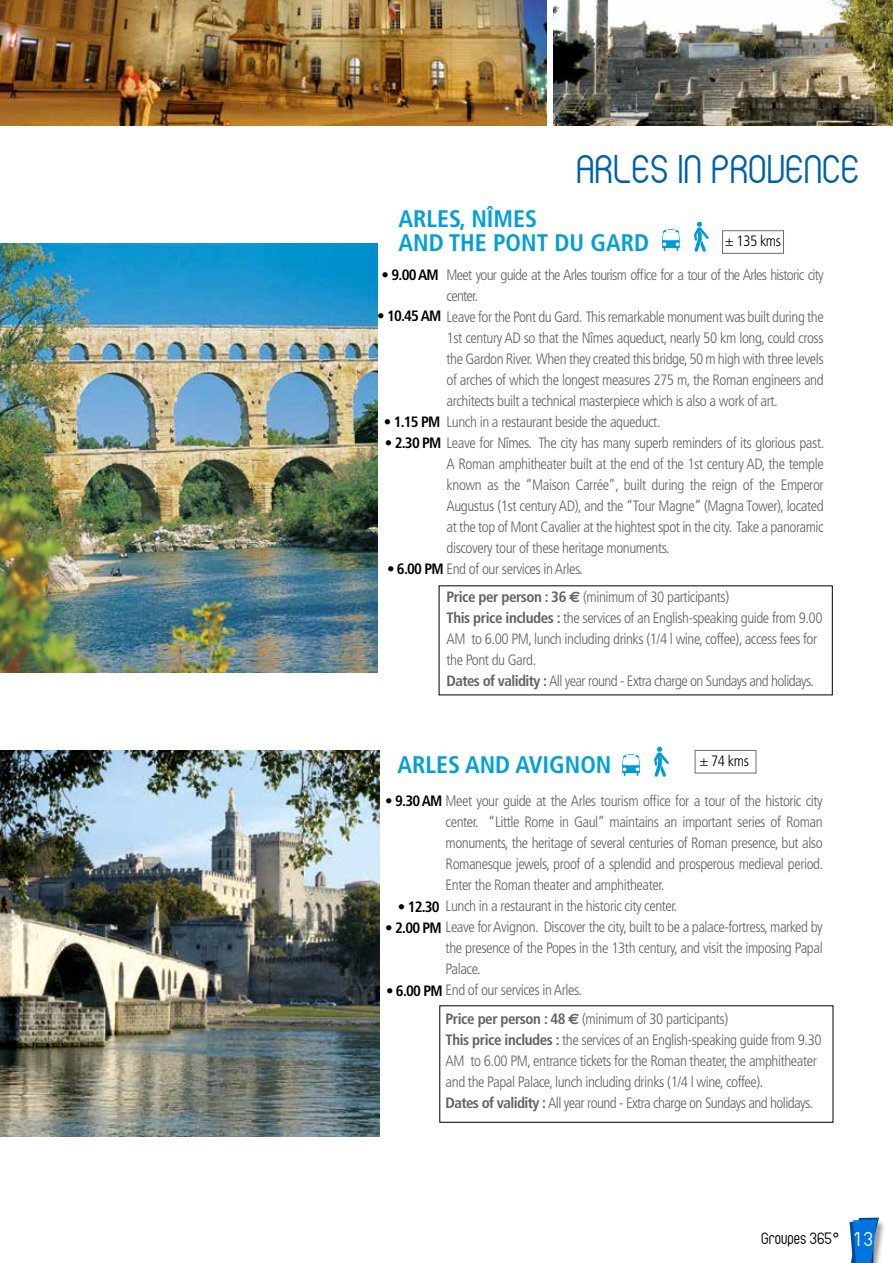
<style>
.page{position:relative;width:893px;height:1263px;background:#fff}
.page>*{position:absolute;margin:0;border:0;box-sizing:border-box;transform-origin:0 0}
.t1{font:33px "Albertino";color:#0060a8}
.t2{font:700 condensed 24px/24px "Frutiger";color:#00a0d7}
.t3{font:300 condensed 15px/21px "Frutiger";letter-spacing:-.03em;color:#626261;text-align:justify}
.t4{font:300 condensed 15px/21px "Frutiger";letter-spacing:-.05em;color:#626261}
.t5{font:300 condensed 15px "Frutiger";letter-spacing:-.03em;color:#000}
.t6{font:700 condensed 15px "Frutiger";color:#000}
.t7{font:13.5px "Albertino";color:#000}
.s1{font-weight:700;color:#000}
.s2{font-weight:700}
.s3{font-family:"Euro Sans";font-weight:700;font-stretch:normal}
.s4{font-size:16.5px;color:#fff}
</style>
<div class="page">
<div style="left:853px;top:1219px;width:33px;height:44px;background:#000;opacity:.4"></div>
<svg style="left:849px;top:1217px;width:30px;height:46px"></svg>
<img style="left:0;top:0;width:546px;height:126px">
<img style="left:553px;top:0;width:340px;height:126px">
<div style="left:722px;top:230px;width:62px;height:24px;border:1px solid #6e6e6e"></div>
<div style="left:695px;top:750px;width:61px;height:23px;border:1px solid #6e6e6e"></div>
<img style="left:0;top:244px;width:377px;height:429px">
<img style="left:0;top:750px;width:379px;height:386px">
<div style="left:439px;top:1005px;width:394px;height:118px;border:1px solid #000"></div>
<svg style="left:621px;top:753px;width:20px;height:24px"></svg>
<svg style="left:654px;top:747px;width:15px;height:30px"></svg>
<svg style="left:661px;top:228px;width:20px;height:24px"></svg>
<svg style="left:694px;top:222px;width:15px;height:30px"></svg>
<h1 class="t1" style="left:576px;top:155px;width:285px">ARLES IN PROVENCE</h1>
<h2 class="t2" style="left:398px;top:206px;width:252px">ARLES, NÎMES<br>AND THE PONT DU GARD</h2>
<p class="t4" style="left:447px;top:264px;width:379px">Meet your guide at the Arles tourism office for a tour of the Arles historic city center.</p>
<p class="t3" style="left:447px;top:306px;width:379px;text-indent:-69px"><span class="s1">• 10.45 AM</span> Leave for the Pont du Gard. This remarkable monument was built during the 1st century AD so that the Nîmes aqueduct, nearly 50 km long, could cross the Gardon River. When they created this bridge, 50 m high with three levels of arches of which the longest measures 275 m, the Roman engineers and architects built a technical masterpiece which is also a work of art.</p>
<p class="t3" style="left:384px;top:411px;width:278px"><span class="s1">• 1.15 PM</span> Lunch in a restaurant beside the aqueduct.</p>
<p class="t3" style="left:447px;top:432px;width:379px;text-indent:-62px"><span class="s1">• 2.30 PM</span> Leave for Nîmes. The city has many superb reminders of its glorious past.<br>A Roman amphitheater built at the end of the 1st century AD, the temple known as the “Maison Carrée”, built during the reign of the Emperor Augustus (1st century AD), and the “Tour Magne” (Magna Tower), located at the top of Mont Cavalier at the hightest spot in the city. Take a panoramic discovery tour of these heritage monuments.</p>
<p class="t3" style="left:447px;top:554px;width:284px;line-height:28.5px;text-indent:-60px"><span class="s1">• 6.00 PM</span> End of our services in Arles.<br><span class="s2">Price per person : 36</span> <span class="s3">€</span> (minimum of 30 participants)</p>
<p class="t3" style="left:447px;top:608px;width:377px;text-align:left"><span class="s2">This price includes :</span> the services of an English-speaking guide from 9.00<br>AM to 6.00 PM, lunch including drinks (1/4 l wine, coffee), access fees for the Pont du Gard.<br><span class="s2">Dates of validity :</span> All year round - Extra charge on Sundays and holidays.</p>
<p class="t5" style="left:725px;top:233px;width:58px">± 135 kms</p>
<p class="t6" style="left:382px;top:265px;width:59px">• 9.00 AM</p>
<p class="t5" style="left:699px;top:752px;width:51px">± 74 kms</p>
<h2 class="t2" style="left:397px;top:752px;width:215px">ARLES AND AVIGNON</h2>
<p class="t3" style="left:446px;top:791px;width:379px;text-indent:-60px"><span class="s1">• 9.30 AM</span> Meet your guide at the Arles tourism office for a tour of the historic city center. “Little Rome in Gaul” maintains an important series of Roman monuments, the heritage of several centuries of Roman presence, but also Romanesque jewels, proof of a splendid and prosperous medieval period.<br>Enter the Roman theater and amphitheater.</p>
<p class="t3" style="left:398px;top:896px;width:281px"><span class="s1">• 12.30</span> Lunch in a restaurant in the historic city center.</p>
<p class="t3" style="left:446px;top:917px;width:379px;text-indent:-60px"><span class="s1">• 2.00 PM</span> Leave for Avignon. Discover the city, built to be a palace-fortress, marked by the presence of the Popes in the 13th century, and visit the imposing Papal Palace.</p>
<p class="t3" style="left:446px;top:976px;width:284px;line-height:28.5px;text-indent:-60px"><span class="s1">• 6.00 PM</span> End of our services in Arles.<br><span class="s2">Price per person : 48</span> <span class="s3">€</span> (minimum of 30 participants)</p>
<p class="t3" style="left:446px;top:1029px;width:377px;text-align:left"><span class="s2">This price includes :</span> the services of an English-speaking guide from 9.30<br>AM to 6.00 PM, entrance tickets for the Roman theater, the amphitheater and the Papal Palace, lunch including drinks (1/4 l wine, coffee).<br><span class="s2">Dates of validity :</span> All year round - Extra charge on Sundays and holidays.</p>
<p class="t7" style="left:761px;top:1232px;width:114px">Groupes 365° <span class="s4">13</span></p>
</div>
